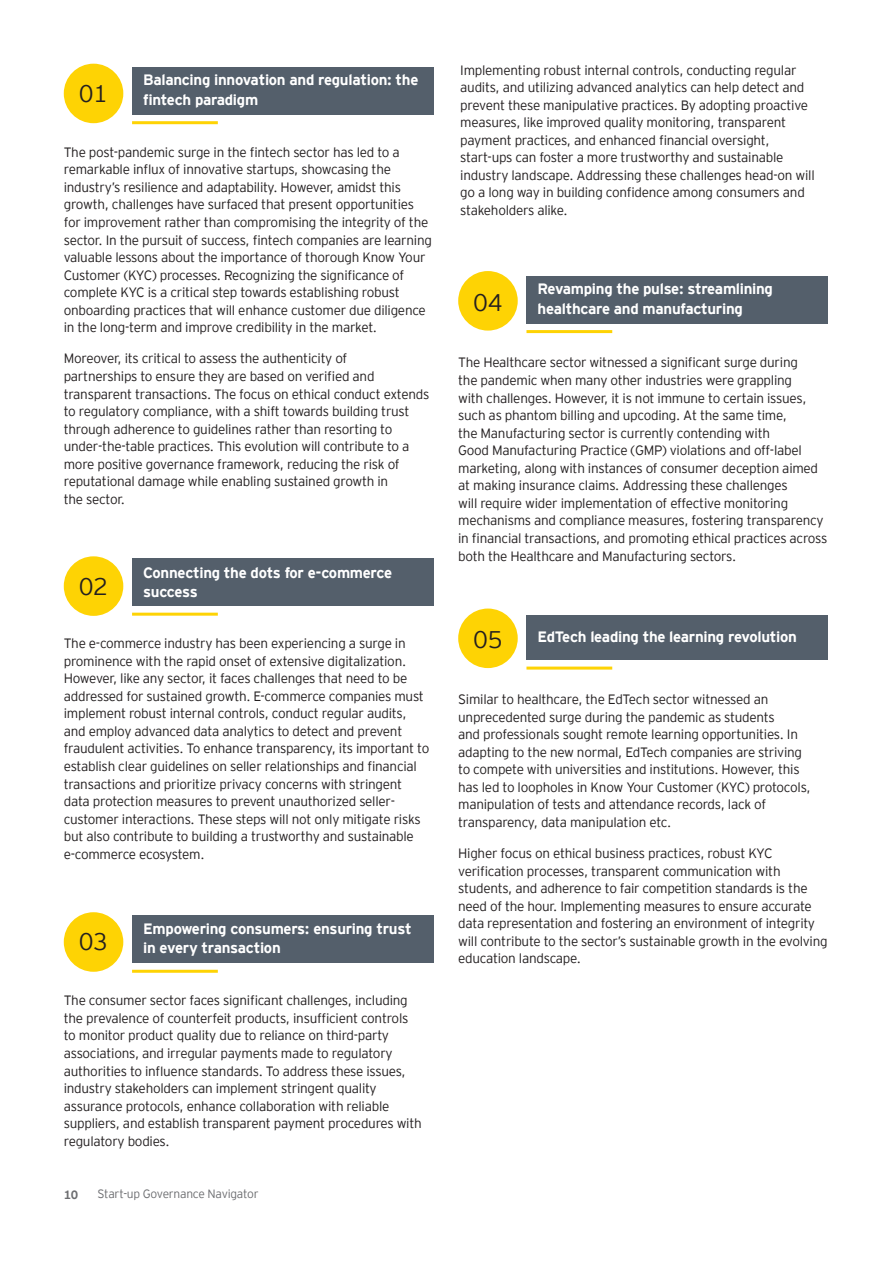
<style>
.page{position:relative;width:893px;height:1263px;background:#fff}
.page>*{position:absolute;margin:0;border:0;box-sizing:border-box;transform-origin:0 0}
.Body_Text{font:300 24px "EY Interstate";letter-spacing:-.02em;color:#231f20}
.Body_Text-2{font:700 15px/19.5px "EY Interstate";letter-spacing:-.02em;color:#fff}
.Body_Text-3{font:300 13.5px/17.5px "EY Interstate";letter-spacing:-.02em;color:#231f20}
.Body_Text-4{font:300 12px "EY Interstate";letter-spacing:-.02em;color:#6c6d70}
.Body_Text-5{font:700 12px "EY Interstate";color:#6c6d70}
</style>
<div class="page">
<div style="left:132px;top:67px;width:302px;height:48px;background:#545f6b"></div>
<div style="left:132px;top:558px;width:302px;height:48px;background:#545f6b"></div>
<div style="left:132px;top:915px;width:302px;height:48px;background:#545f6b"></div>
<div style="left:526px;top:276px;width:302px;height:48px;background:#545f6b"></div>
<div style="left:526px;top:616px;width:302px;height:44px;background:#545f6b"></div>
<hr style="left:132px;top:121px;width:86px;height:3px;background:#fed304">
<hr style="left:132px;top:613px;width:86px;height:3px;background:#fed304">
<hr style="left:132px;top:970px;width:86px;height:3px;background:#fed304">
<hr style="left:526px;top:330px;width:86px;height:3px;background:#fed304">
<hr style="left:526px;top:667px;width:86px;height:3px;background:#fed304">
<div style="left:64px;top:64px;width:59px;height:59px;background:#fed304;border-radius:50%"></div>
<div style="left:64px;top:912px;width:59px;height:60px;background:#fed304;border-radius:50%"></div>
<div style="left:458px;top:271px;width:60px;height:60px;background:#fed304;border-radius:50%"></div>
<div style="left:458px;top:608px;width:60px;height:60px;background:#fed304;border-radius:50%"></div>
<div style="left:64px;top:556px;width:59px;height:60px;background:#fed304;border-radius:50%"></div>
<p class="Body_Text" style="left:79px;top:76px;width:31px">01</p>
<p class="Body_Text-2" style="left:143px;top:69px;width:277px">Balancing innovation and regulation: the fintech paradigm</p>
<p class="Body_Text-3" style="left:64px;top:142px;width:370px">The post-pandemic surge in the fintech sector has led to a remarkable influx of innovative startups, showcasing the industry’s resilience and adaptability. However, amidst this growth, challenges have surfaced that present opportunities for improvement rather than compromising the integrity of the sector. In the pursuit of success, fintech companies are learning valuable lessons about the importance of thorough Know Your Customer (KYC) processes. Recognizing the significance of complete KYC is a critical step towards establishing robust onboarding practices that will enhance customer due diligence in the long-term and improve credibility in the market.</p>
<p class="Body_Text-3" style="left:64px;top:349px;width:367px">Moreover, its critical to assess the authenticity of<br>partnerships to ensure they are based on verified and transparent transactions. The focus on ethical conduct extends to regulatory compliance, with a shift towards building trust through adherence to guidelines rather than resorting to under-the-table practices. This evolution will contribute to a more positive governance framework, reducing the risk of reputational damage while enabling sustained growth in<br>the sector.</p>
<p class="Body_Text" style="left:79px;top:570px;width:31px">02</p>
<p class="Body_Text-2" style="left:143px;top:561px;width:250px">Connecting the dots for e-commerce success</p>
<p class="Body_Text-3" style="left:64px;top:634px;width:367px">The e-commerce industry has been experiencing a surge in prominence with the rapid onset of extensive digitalization.<br>However, like any sector, it faces challenges that need to be addressed for sustained growth. E-commerce companies must implement robust internal controls, conduct regular audits, and employ advanced data analytics to detect and prevent fraudulent activities. To enhance transparency, its important to establish clear guidelines on seller relationships and financial transactions and prioritize privacy concerns with stringent data protection measures to prevent unauthorized seller&shy;customer interactions. These steps will not only mitigate risks but also contribute to building a trustworthy and sustainable e-commerce ecosystem.</p>
<p class="Body_Text" style="left:79px;top:925px;width:31px">03</p>
<p class="Body_Text-2" style="left:143px;top:918px;width:270px">Empowering consumers: ensuring trust in every transaction</p>
<p class="Body_Text-3" style="left:64px;top:991px;width:360px">The consumer sector faces significant challenges, including the prevalence of counterfeit products, insufficient controls to monitor product quality due to reliance on third-party associations, and irregular payments made to regulatory authorities to influence standards. To address these issues, industry stakeholders can implement stringent quality assurance protocols, enhance collaboration with reliable suppliers, and establish transparent payment procedures with regulatory bodies.</p>
<p class="Body_Text-5" style="left:64px;top:1185px;width:16px">10</p>
<p class="Body_Text-4" style="left:98px;top:1185px;width:162px">Start-up Governance Navigator</p>
<p class="Body_Text-3" style="left:460px;top:60px;width:356px">Implementing robust internal controls, conducting regular audits, and utilizing advanced analytics can help detect and prevent these manipulative practices. By adopting proactive measures, like improved quality monitoring, transparent payment practices, and enhanced financial oversight, start-ups can foster a more trustworthy and sustainable industry landscape. Addressing these challenges head-on will go a long way in building confidence among consumers and stakeholders alike.</p>
<p class="Body_Text" style="left:473px;top:285px;width:31px">04</p>
<p class="Body_Text-2" style="left:538px;top:278px;width:237px">Revamping the pulse: streamlining healthcare and manufacturing</p>
<p class="Body_Text-3" style="left:458px;top:353px;width:371px">The Healthcare sector witnessed a significant surge during<br>the pandemic when many other industries were grappling<br>with challenges. However, it is not immune to certain issues, such as phantom billing and upcoding. At the same time,<br>the Manufacturing sector is currently contending with<br>Good Manufacturing Practice (GMP) violations and off-label marketing, along with instances of consumer deception aimed at making insurance claims. Addressing these challenges<br>will require wider implementation of effective monitoring mechanisms and compliance measures, fostering transparency in financial transactions, and promoting ethical practices across both the Healthcare and Manufacturing sectors.</p>
<p class="Body_Text" style="left:473px;top:622px;width:31px">05</p>
<p class="Body_Text-2" style="left:538px;top:626px;width:261px">EdTech leading the learning revolution</p>
<p class="Body_Text-3" style="left:458px;top:690px;width:354px">Similar to healthcare, the EdTech sector witnessed an unprecedented surge during the pandemic as students<br>and professionals sought remote learning opportunities. In adapting to the new normal, EdTech companies are striving to compete with universities and institutions. However, this has led to loopholes in Know Your Customer (KYC) protocols, manipulation of tests and attendance records, lack of transparency, data manipulation etc.</p>
<p class="Body_Text-3" style="left:458px;top:844px;width:371px">Higher focus on ethical business practices, robust KYC verification processes, transparent communication with students, and adherence to fair competition standards is the need of the hour. Implementing measures to ensure accurate data representation and fostering an environment of integrity will contribute to the sector’s sustainable growth in the evolving education landscape.</p>
</div>
